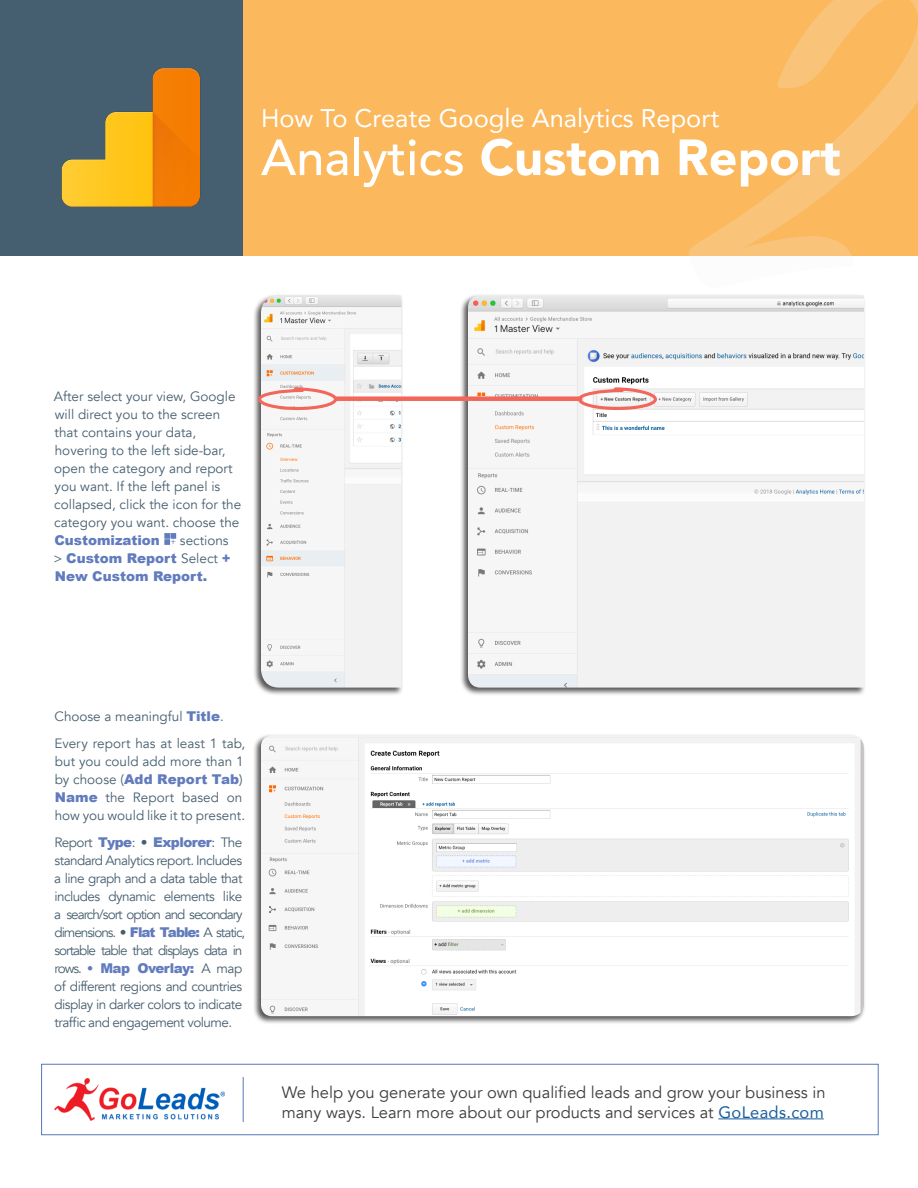
<style>
.page{position:relative;width:918px;height:1188px;background:#fff}
.page>*{position:absolute;margin:0;border:0;box-sizing:border-box;transform-origin:0 0}
.t1{font:490.8px "Sign Painter House Script";color:#f1f3f3}
.t2{font:900 50.25px "Avenir";color:#fff}
.t3{font:25.5px "Avenir";color:#fff}
.t4{font:16.5px/19.8px "Avenir";color:#3e3e3f}
.BODY{font:13.5px/18px "Avenir";letter-spacing:-.005em;color:#465f70}
.BODY-2{font:13.5px/18px "Avenir";letter-spacing:-.04em;color:#465f70}
.BODY-3{font:900 13.5px/18px "Arial";color:#617bbd}
.t5{font:9.6px "Minion Pro";color:#617bbd}
.s1{font-weight:500}
.s2{font-family:"Arial";font-weight:900;color:#617bbd}
.s3{font-family:"Avenir";font-weight:400;color:#465f70}
.s4{color:#175d9e}
</style>
<div class="page">
<div style="left:41px;top:1064px;width:837px;height:71px;border:1px solid #5877bb"></div>
<img style="left:54px;top:1079px;width:171px;height:41px">
<hr style="left:243px;top:1077px;width:1px;height:45px;background:#5877bb">
<hr style="left:718px;top:1118px;width:106px;height:1px;background:#175d9e">
<div style="left:1px;top:0;width:242px;height:256px;background:#465f70"></div>
<div style="left:243px;top:0;width:675px;height:256px;background:#fbb85c"></div>
<img style="left:0;top:30px;width:201px;height:189px">
<div style="left:253px;top:293px;width:150px;height:403px;background:#231f20;opacity:.75"></div>
<img style="left:261px;top:295px;width:140px;height:393px">
<div style="left:460px;top:293px;width:406px;height:403px;background:#231f20;opacity:.75"></div>
<img style="left:468px;top:295px;width:396px;height:393px">
<div style="left:253px;top:734px;width:613px;height:291px;background:#231f20;opacity:.75"></div>
<img style="left:261px;top:735px;width:603px;height:281px">
<svg style="left:576px;top:386px;width:83px;height:26px"></svg>
<svg style="left:256px;top:386px;width:83px;height:26px"></svg>
<div style="left:335px;top:396px;width:247px;height:5px;background:#f2675a"></div>
<svg style="left:164px;top:533px;width:12px;height:12px"></svg>
<h1 class="t1" style="left:702px;top:-174px;width:209px">2</h1>
<p class="t3" style="left:261px;top:98px;width:460px">How To Create Google Analytics Report</p>
<p class="t2" style="left:261px;top:115px;width:581px"><span class="s1">Analytics</span> Custom Report</p>
<p class="BODY" style="left:54px;top:387px;width:189px">After select your view, Google will direct you to the screen that contains your data, hovering to the left side-bar, open the category and report you want. If the left panel is collapsed, click the icon for the category you want. choose the<br><span class="s2">Customization</span></p>
<p class="BODY-3" style="left:53px;top:531px;width:179px;text-indent:126px"><span class="s3">sections &gt;</span> Custom Report <span class="s3">Select</span> +<br>New Custom Report.</p>
<p class="t5" style="left:171px;top:535px;width:7px">+</p>
<p class="BODY" style="left:55px;top:707px;width:171px">Choose a meaningful <span class="s2">Title</span>.</p>
<p class="BODY" style="left:55px;top:734px;width:192px">Every report has at least 1 tab, but you could add more than 1 by choose (<span class="s2">Add Report Tab</span>)<br><span class="s2">Name</span> the Report based on how you would like it to present.</p>
<p class="BODY-2" style="left:54px;top:833px;width:193px">Report <span class="s2">Type</span>: • <span class="s2">Explorer</span>: The standard Analytics report. Includes a line graph and a data table that includes dynamic elements like a search/sort option and secondary dimensions. • <span class="s2">Flat Table:</span> A static, sortable table that displays data in rows. <span class="s2">• Map Overlay:</span> A map of different regions and countries display in darker colors to indicate traffic and engagement volume.</p>
<p class="t4" style="left:282px;top:1083px;width:545px">We help you generate your own qualified leads and grow your business in many ways. Learn more about our products and services at <span class="s4">GoLeads.com</span></p>
</div>
